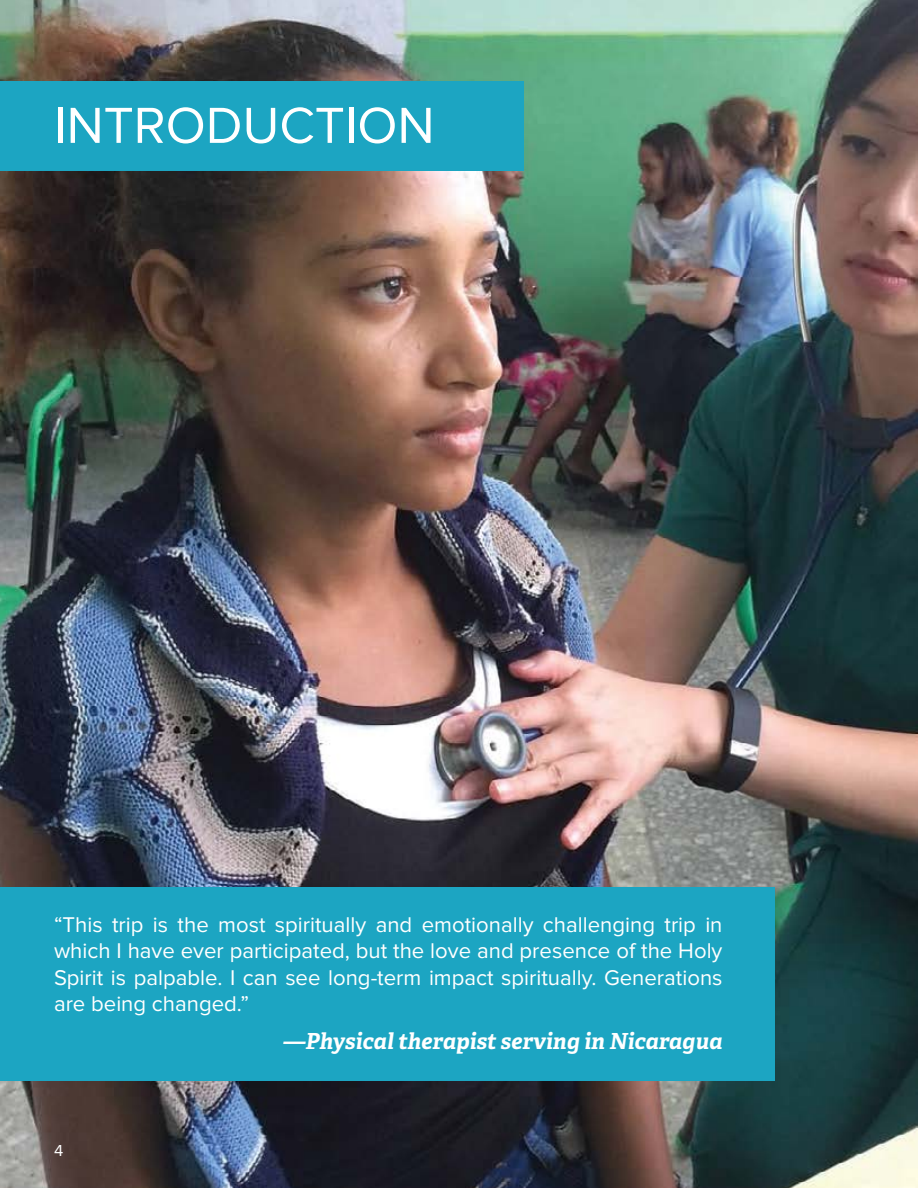
<style>
.page{position:relative;width:918px;height:1188px;background:#fff}
.page>*{position:absolute;margin:0;border:0;box-sizing:border-box;transform-origin:0 0}
.t1{font:52.5px "Proxima Nova";color:#fff}
.t2{font:22.2px/26.5px "Proxima Nova";color:#fff;text-align:justify}
.t3{font:italic 700 22.2px "Adelle Basic";color:#fff}
.t4{font:16.5px "Proxima Nova";color:#fff}
</style>
<div class="page">
<img style="left:0;top:0;width:918px;height:1188px">
<div style="left:0;top:81px;width:524px;height:89px;background:#1ca5c2"></div>
<div style="left:0;top:887px;width:775px;height:193px;background:#1ca5c2"></div>
<h1 class="t1" style="left:54px;top:101px;width:382px">INTRODUCTION</h1>
<p class="t2" style="left:54px;top:912px;width:670px">“This trip is the most spiritually and emotionally challenging trip in which I have ever participated, but the love and presence of the Holy Spirit is palpable. I can see long-term impact spiritually. Generations are being changed.”</p>
<p class="t3" style="left:283px;top:1027px;width:441px">—Physical therapist serving in Nicaragua</p>
<p class="t4" style="left:54px;top:1143px;width:11px">4</p>
</div>
